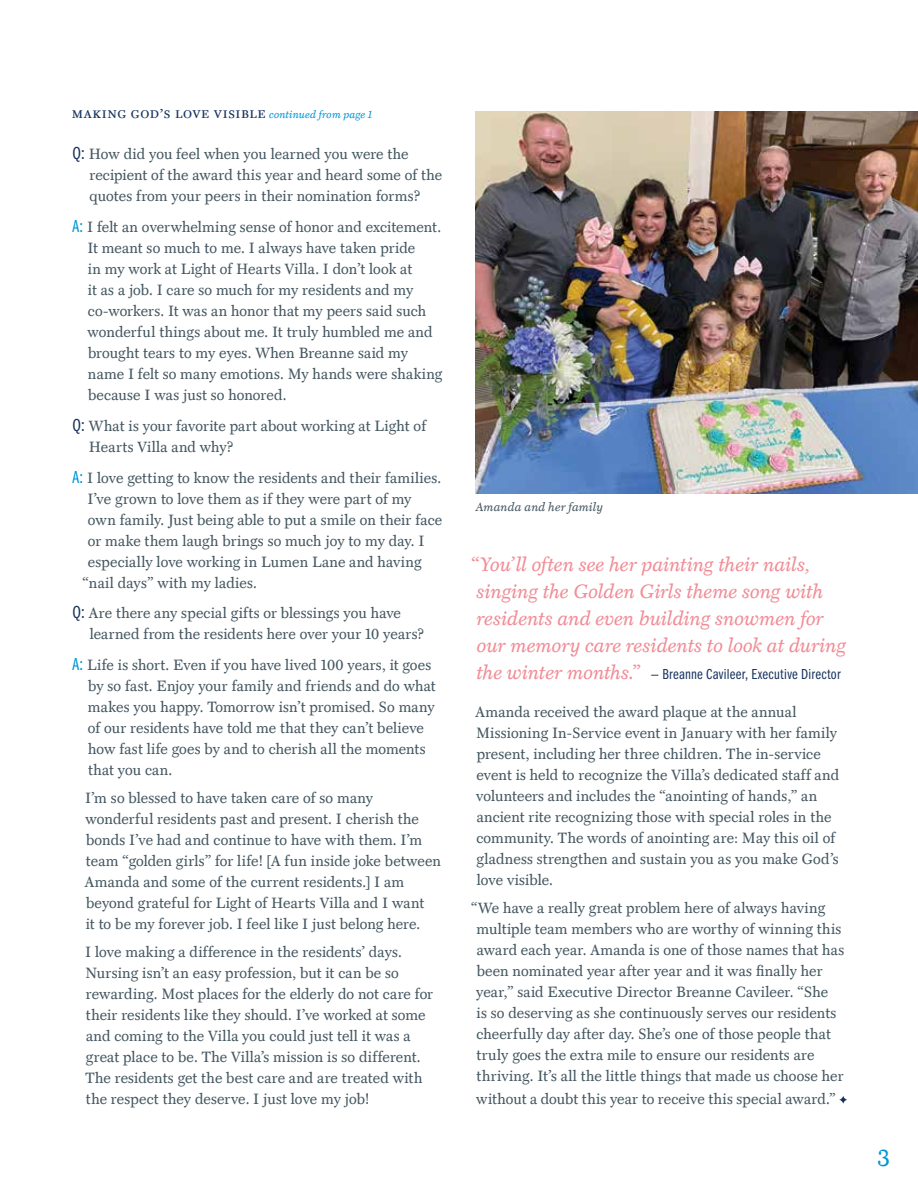
<style>
.page{position:relative;width:918px;height:1188px;background:#fff}
.page>*{position:absolute;margin:0;border:0;box-sizing:border-box;transform-origin:0 0}
.t1{font:24px "Mt.Augustine Roman";color:#0096d6}
.t2{font:italic 19.5px/27px "Mt.Augustine";letter-spacing:.01em;color:#f18c96}
.t3{font:15px/21px "Mt.Augustine Roman";letter-spacing:.01em;color:#455761}
.t4{font:15px "Franklin Gothic URW Com Boo";letter-spacing:.02em;color:#16325c}
.t5{font:15px "Mt.Augustine Small Caps";letter-spacing:.05em;color:#16325c}
.t6{font:italic 12px "Mt.Augustine";letter-spacing:.02em;color:#455761}
.s1{font-family:"Mt.Augustine";font-style:italic;font-size:10.5px;color:#0096d6}
.s2{font-family:"Franklin Gothic URW Com Boo";font-size:18px;color:#16325c}
.s3{font-family:"Franklin Gothic URW Com Boo";font-size:18px;color:#0096d6}
.s4{font-family:"Mt.Augustine Roman";font-style:normal}
.s5{font-family:"Mt.Augustine";font-style:italic;font-size:19.5px;color:#f18c96}
.s6{font-family:"Mt.Augustine Roman";font-size:19.5px;color:#f18c96}
</style>
<div class="page">
<svg style="left:839px;top:1096px;width:8px;height:8px"></svg>
<img style="left:476px;top:111px;width:442px;height:382px">
<p class="t5" style="left:72px;top:104px;width:302px">making god’s love visible <span class="s1">continued from page 1</span></p>
<p class="t3" style="left:89px;top:144px;width:354px;text-indent:-17px"><span class="s2">Q:</span> How did you feel when you learned you were the recipient of the award this year and heard some of the quotes from your peers in their nomination forms?</p>
<p class="t3" style="left:87px;top:217px;width:357px;text-indent:-15px"><span class="s3">A:</span> I felt an overwhelming sense of honor and excitement.<br>It meant so much to me. I always have taken pride<br>in my work at Light of Hearts Villa. I don’t look at<br>it as a job. I care so much for my residents and my co-workers. It was an honor that my peers said such wonderful things about me. It truly humbled me and brought tears to my eyes. When Breanne said my name I felt so many emotions. My hands were shaking because I was just so honored.</p>
<p class="t3" style="left:89px;top:416px;width:339px;text-indent:-16px"><span class="s2">Q:</span> What is your favorite part about working at Light of<br>Hearts Villa and why?</p>
<p class="t3" style="left:72px;top:467px;width:370px"><span class="s3">A:</span> I love getting to know the residents and their families.</p>
<p class="t3" style="left:87px;top:488px;width:326px">I’ve grown to love them as if they were part of my</p>
<p class="t3" style="left:88px;top:509px;width:356px">own family. Just being able to put a smile on their face</p>
<p class="t3" style="left:88px;top:530px;width:338px">or make them laugh brings so much joy to my day. I</p>
<p class="t3" style="left:88px;top:551px;width:335px">especially love working in Lumen Lane and having</p>
<p class="t3" style="left:83px;top:572px;width:176px">“nail days” with my ladies.</p>
<p class="t3" style="left:90px;top:603px;width:336px;text-indent:-17px"><span class="s2">Q:</span> Are there any special gifts or blessings you have learned from the residents here over your 10 years?</p>
<p class="t3" style="left:88px;top:655px;width:349px;text-indent:-15px"><span class="s3">A:</span> Life is short. Even if you have lived 100 years, it goes by so fast. Enjoy your family and friends and do what makes you happy. Tomorrow isn’t promised. So many of our residents have told me that they can’t believe how fast life goes by and to cherish all the moments that you can.</p>
<p class="t3" style="left:85px;top:788px;width:358px">I’m so blessed to have taken care of so many wonderful residents past and present. I cherish the bonds I’ve had and continue to have with them. I’m team “golden girls” for life! [A fun inside joke between Amanda and some of the current residents.] I am beyond grateful for Light of Hearts Villa and I want<br>it to be my forever job. I feel like I just belong here.</p>
<p class="t3" style="left:85px;top:941px;width:349px">I love making a difference in the residents’ days.<br>Nursing isn’t an easy profession, but it can be so rewarding. Most places for the elderly do not care for their residents like they should. I’ve worked at some and coming to the Villa you could just tell it was a great place to be. The Villa’s mission is so different.<br>The residents get the best care and are treated with the respect they deserve. I just love my job!</p>
<p class="t6" style="left:476px;top:502px;width:128px">Amanda and her family</p>
<h2 class="t2" style="left:471px;top:552px;width:376px"><span class="s4">“</span>You’ll often see her painting their nails, singing the Golden Girls theme song with residents and even building snowmen for our memory care residents to look at during</h2>
<p class="t4" style="left:476px;top:664px;width:366px"><span class="s5">the winter months</span><span class="s6">.”</span> — Breanne Cavileer, Executive Director</p>
<p class="t3" style="left:475px;top:702px;width:365px">Amanda received the award plaque at the annual Missioning In-Service event in January with her family present, including her three children. The in-service event is held to recognize the Villa’s dedicated staff and volunteers and includes the “anointing of hands,” an ancient rite recognizing those with special roles in the community. The words of anointing are: May this oil of gladness strengthen and sustain you as you make God’s love visible.</p>
<p class="t3" style="left:476px;top:898px;width:370px;text-indent:-5px">“We have a really great problem here of always having multiple team members who are worthy of winning this award each year. Amanda is one of those names that has been nominated year after year and it was finally her year,” said Executive Director Breanne Cavileer. “She<br>is so deserving as she continuously serves our residents cheerfully day after day. She’s one of those people that truly goes the extra mile to ensure our residents are thriving. It’s all the little things that made us choose her</p>
<p class="t3" style="left:476px;top:1088px;width:361px">without a doubt this year to receive this special award.”</p>
<h1 class="t1" style="left:878px;top:1145px;width:14px">3</h1>
</div>
